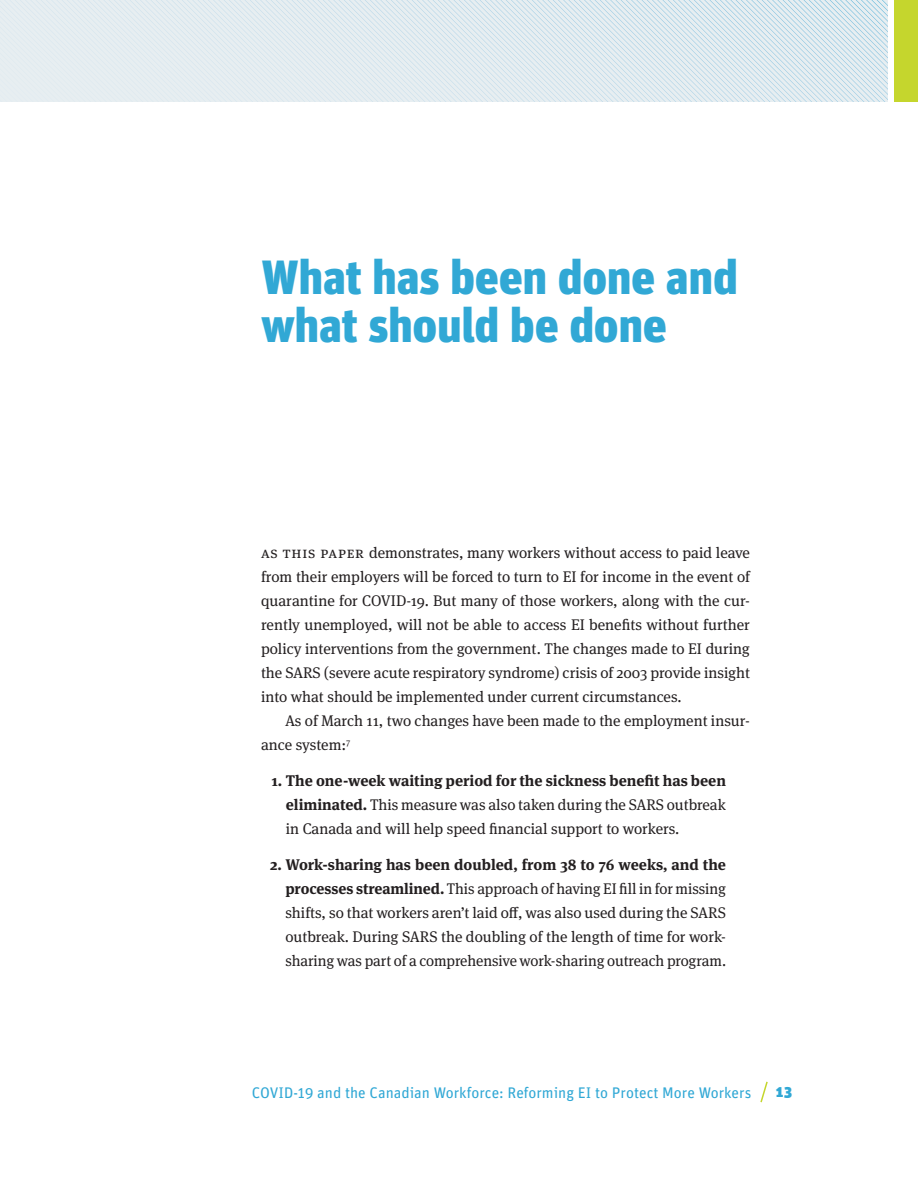
<style>
.page{position:relative;width:918px;height:1188px;background:#fff}
.page>*{position:absolute;margin:0;border:0;box-sizing:border-box;transform-origin:0 0}
.Chapter_title{font:900 48px/48px "Unit";letter-spacing:-.01em;color:#31a8d5}
.Body_text{font:15.3px/24px "Meta Serif OT";color:#231f20;text-align:justify}
.Body_text__chapter_o{font:15.3px/24px "Meta Serif OT";color:#231f20;text-align:justify}
.t1{font:15.3px "Unit OT";color:#31a8d5}
.t2{font:900 15.3px "Unit";color:#31a8d5}
.s1{font-weight:700}
</style>
<div class="page">
<svg style="left:760px;top:1081px;width:8px;height:22px"></svg>
<div style="left:0;top:0;width:888px;height:102px;background:#e7eef1"></div>
<div style="left:894px;top:0;width:24px;height:102px;background:#c5d62d"></div>
<svg style="left:138px;top:0;width:750px;height:102px"></svg>
<p class="Chapter_title" style="left:261px;top:252px;width:479px">What has been done and what should be done</p>
<p class="Body_text__chapter_o" style="left:261px;top:541px;width:491px">As this paper demonstrates, many workers without access to paid leave from their employers will be forced to turn to EI for income in the event of quarantine for COVID-19. But many of those workers, along with the cur&shy;rently unemployed, will not be able to access EI benefits without further policy interventions from the government. The changes made to EI during the SARS (severe acute respiratory syndrome) crisis of 2003 provide insight into what should be implemented under current circumstances.</p>
<p class="Body_text" style="left:261px;top:709px;width:491px;text-indent:24px">As of March 11, two changes have been made to the employment insur&shy;ance system:<sup>7</sup></p>
<p class="Body_text" style="left:286px;top:769px;width:442px;text-indent:-14px"><span class="s1">1. The one-week waiting period for the sickness benefit has been eliminated.</span> This measure was also taken during the SARS outbreak in Canada and will help speed financial support to workers.</p>
<p class="Body_text" style="left:285px;top:853px;width:442px;text-indent:-15px"><span class="s1">2. Work-sharing has been doubled, from 38 to 76 weeks, and the processes streamlined.</span> This approach of having EI fill in for missing shifts, so that workers aren’t laid off, was also used during the SARS outbreak. During SARS the doubling of the length of time for work&shy;sharing was part of a comprehensive work-sharing outreach program.</p>
<p class="t1" style="left:252px;top:1084px;width:501px">COVID-19 and the Canadian Workforce: Reforming EI to Protect More Workers</p>
<p class="t2" style="left:776px;top:1082px;width:18px">13</p>
</div>
